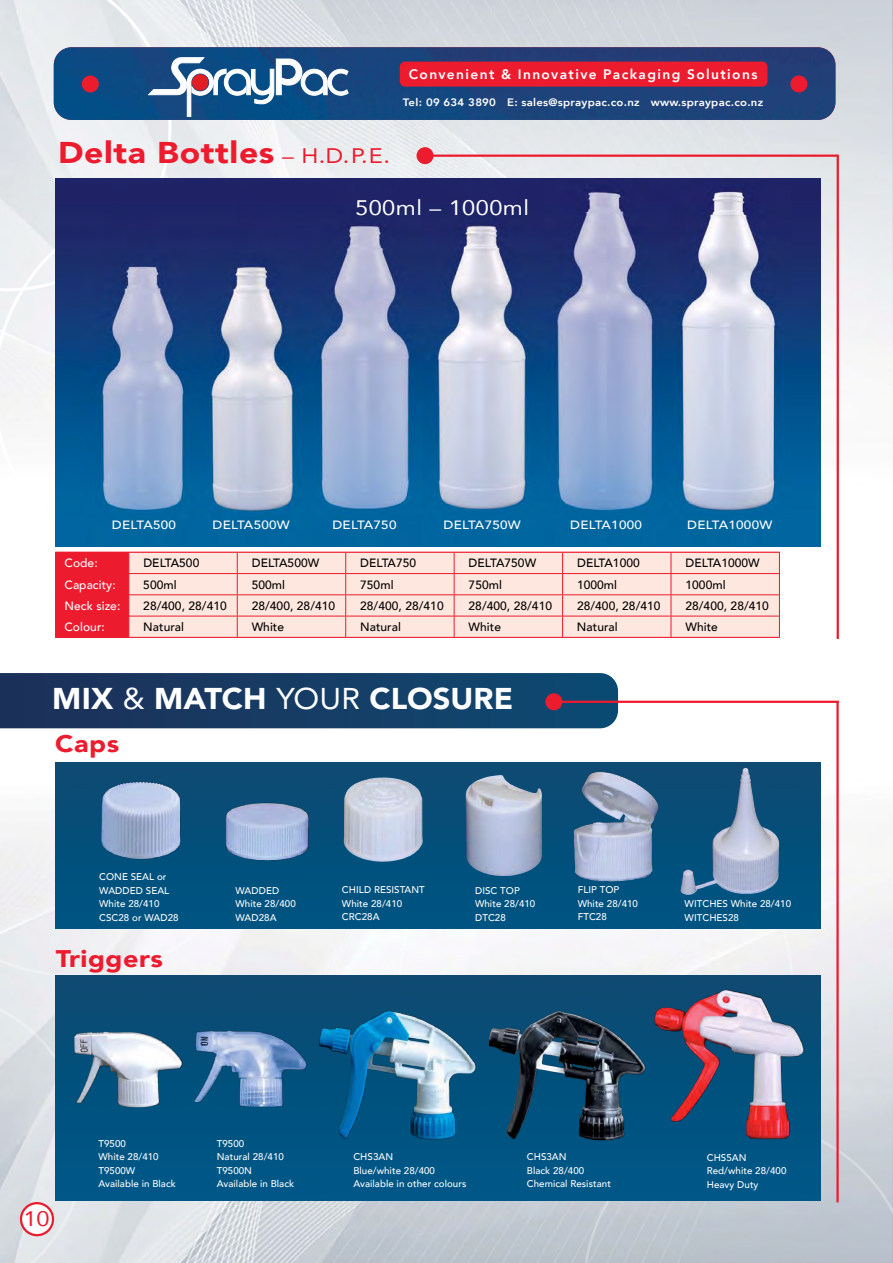
<style>
.page{position:relative;width:893px;height:1263px;background:#fff}
.page>*{position:absolute;margin:0;border:0;box-sizing:border-box;transform-origin:0 0}
.t1{font:900 30px "Avenir";letter-spacing:.02em;color:#ed1b2e;scale:1.12 1}
.t2{font:900 30px "Avenir";color:#fff}
.t3{font:900 24px "Avenir";letter-spacing:.02em;color:#ed1b2e;scale:1.12 1}
.t4{font:21px "Avenir";letter-spacing:.02em;color:#fff;scale:1.12 1}
.t5{font:21px "Avenir";color:#ed1b2e;scale:1.12 1}
.t6{font:800 13.8px "Avenir";letter-spacing:.105em;color:#fff}
.t7{font:500 12px "Avenir";letter-spacing:.005em;color:#000}
.t8{font:500 12px "Avenir";letter-spacing:.02em;color:#fff;scale:1.12 1}
.t9{font:500 12px "Avenir";letter-spacing:.02em;color:#fff}
.t10{font:800 10.8px "Avenir";letter-spacing:.02em;color:#fff;scale:1.06 1}
.t11{font:500 9.75px/13.5px "Avenir";letter-spacing:.005em;color:#fff}
.s1{font-weight:400;font-size:21px}
.s2{font-weight:400}
</style>
<div class="page">
<img style="left:0;top:854px;width:893px;height:409px">
<svg style="left:0;top:991px;width:86px;height:272px;background:#dbdfe3"></svg>
<svg style="left:0;top:728px;width:272px;height:249px"></svg>
<svg style="left:583px;top:1122px;width:310px;height:141px;background:#bfc6cf"></svg>
<img style="left:171px;top:0;width:722px;height:485px">
<svg style="left:0;top:0;width:171px;height:197px"></svg>
<svg style="left:0;top:197px;width:377px;height:355px"></svg>
<img style="left:55px;top:975px;width:766px;height:226px">
<img style="left:55px;top:762px;width:766px;height:166px">
<div style="left:21px;top:1203px;width:32px;height:32px;background:#fff;border-radius:50%"></div>
<div style="left:20px;top:1202px;width:34px;height:34px;border:2px solid #ed1b2e;border-radius:50%"></div>
<img style="left:465px;top:775px;width:77px;height:102px">
<img style="left:55px;top:178px;width:766px;height:368px">
<img style="left:97px;top:763px;width:93px;height:117px">
<img style="left:205px;top:779px;width:123px;height:95px">
<hr style="left:419px;top:155px;width:418px;height:2px;background:#ed1b2e">
<hr style="left:837px;top:155px;width:2px;height:484px;background:#ed1b2e">
<div style="left:418px;top:148px;width:14px;height:15px;background:#ed1b2e;border-radius:50%"></div>
<div style="left:416px;top:147px;width:18px;height:17px;border:2px solid #ed1b2e;border-radius:50%"></div>
<img style="left:54px;top:47px;width:781px;height:73px">
<div style="left:83px;top:77px;width:15px;height:14px;background:#ed1b2e;border-radius:50%"></div>
<div style="left:82px;top:76px;width:17px;height:17px;border:2px solid #ed1b2e;border-radius:50%"></div>
<div style="left:791px;top:77px;width:15px;height:14px;background:#ed1b2e;border-radius:50%"></div>
<div style="left:790px;top:75px;width:17px;height:17px;border:2px solid #ed1b2e;border-radius:50%"></div>
<svg style="left:148px;top:58px;width:200px;height:58px"></svg>
<div style="left:400px;top:62px;width:367px;height:25px;background:#ed1b2e;border-radius:5px"></div>
<svg style="left:0;top:673px;width:618px;height:55px;background:#163d65"></svg>
<hr style="left:556px;top:701px;width:283px;height:2px;background:#ed1b2e">
<hr style="left:836px;top:701px;width:3px;height:501px;background:#ed1b2e">
<div style="left:546px;top:694px;width:15px;height:15px;background:#ed1b2e;border-radius:50%"></div>
<div style="left:545px;top:693px;width:17px;height:17px;border:2px solid #ed1b2e;border-radius:50%"></div>
<img style="left:344px;top:777px;width:79px;height:85px">
<img style="left:680px;top:767px;width:99px;height:129px">
<div style="left:130px;top:553px;width:649px;height:84px;background:#fde7de"></div>
<hr style="left:129px;top:552px;width:108px;height:1px;background:#ed1b2e">
<hr style="left:237px;top:552px;width:109px;height:1px;background:#ed1b2e">
<hr style="left:346px;top:552px;width:108px;height:1px;background:#ed1b2e">
<hr style="left:454px;top:552px;width:109px;height:1px;background:#ed1b2e">
<hr style="left:563px;top:552px;width:108px;height:1px;background:#ed1b2e">
<hr style="left:671px;top:552px;width:109px;height:1px;background:#ed1b2e">
<hr style="left:129px;top:573px;width:108px;height:1px;background:#ed1b2e">
<hr style="left:237px;top:573px;width:109px;height:1px;background:#ed1b2e">
<hr style="left:346px;top:573px;width:108px;height:1px;background:#ed1b2e">
<hr style="left:454px;top:573px;width:109px;height:1px;background:#ed1b2e">
<hr style="left:563px;top:573px;width:108px;height:1px;background:#ed1b2e">
<hr style="left:671px;top:573px;width:109px;height:1px;background:#ed1b2e">
<hr style="left:129px;top:594px;width:108px;height:1px;background:#ed1b2e">
<hr style="left:237px;top:594px;width:109px;height:1px;background:#ed1b2e">
<hr style="left:346px;top:594px;width:108px;height:1px;background:#ed1b2e">
<hr style="left:454px;top:594px;width:109px;height:1px;background:#ed1b2e">
<hr style="left:563px;top:594px;width:108px;height:1px;background:#ed1b2e">
<hr style="left:671px;top:594px;width:109px;height:1px;background:#ed1b2e">
<hr style="left:129px;top:616px;width:108px;height:1px;background:#ed1b2e">
<div style="left:55px;top:552px;width:75px;height:85px;background:#ed1b2e"></div>
<hr style="left:237px;top:616px;width:109px;height:1px;background:#ed1b2e">
<svg style="left:237px;top:553px;width:1px;height:84px"></svg>
<hr style="left:346px;top:616px;width:108px;height:1px;background:#ed1b2e">
<svg style="left:345px;top:553px;width:1px;height:84px"></svg>
<hr style="left:454px;top:616px;width:109px;height:1px;background:#ed1b2e">
<svg style="left:454px;top:553px;width:1px;height:84px"></svg>
<hr style="left:563px;top:616px;width:108px;height:1px;background:#ed1b2e">
<svg style="left:562px;top:553px;width:1px;height:84px"></svg>
<hr style="left:671px;top:616px;width:109px;height:1px;background:#ed1b2e">
<svg style="left:671px;top:553px;width:1px;height:84px"></svg>
<svg style="left:779px;top:553px;width:1px;height:84px"></svg>
<hr style="left:55px;top:637px;width:74px;height:1px;background:#ed1b2e">
<hr style="left:129px;top:637px;width:108px;height:1px;background:#ed1b2e">
<hr style="left:237px;top:637px;width:109px;height:1px;background:#ed1b2e">
<hr style="left:346px;top:637px;width:108px;height:1px;background:#ed1b2e">
<hr style="left:454px;top:637px;width:109px;height:1px;background:#ed1b2e">
<hr style="left:563px;top:637px;width:108px;height:1px;background:#ed1b2e">
<hr style="left:671px;top:637px;width:109px;height:1px;background:#ed1b2e">
<img style="left:191px;top:1006px;width:118px;height:113px">
<img style="left:67px;top:1011px;width:116px;height:108px">
<img style="left:309px;top:967px;width:179px;height:186px">
<img style="left:646px;top:959px;width:191px;height:181px">
<img style="left:473px;top:982px;width:186px;height:169px">
<img style="left:573px;top:772px;width:79px;height:109px">
<h3 class="t6" style="left:409px;top:64px;width:350px">Convenient &amp; Innovative Packaging Solutions</h3>
<p class="t10" style="left:403px;top:94px;width:341px">Tel: 09 634 3890 E: sales@spraypac.co.nz www.spraypac.co.nz</p>
<h1 class="t1" style="left:58px;top:127px;width:298px">Delta Bottles <span class="s1">– H.D.P.E.</span></h1>
<h3 class="t4" style="left:355px;top:190px;width:157px">500ml – 1000ml</h3>
<p class="t8" style="left:112px;top:515px;width:59px">DELTA500</p>
<p class="t8" style="left:213px;top:515px;width:71px">DELTA500W</p>
<p class="t8" style="left:332px;top:515px;width:59px">DELTA750</p>
<p class="t8" style="left:443px;top:515px;width:71px">DELTA750W</p>
<p class="t8" style="left:570px;top:515px;width:66px">DELTA1000</p>
<p class="t8" style="left:687px;top:515px;width:77px">DELTA1000W</p>
<p class="t9" style="left:65px;top:553px;width:35px">Code:</p>
<p class="t7" style="left:252px;top:553px;width:69px">DELTA500W</p>
<p class="t7" style="left:469px;top:553px;width:69px">DELTA750W</p>
<p class="t7" style="left:685px;top:553px;width:76px">DELTA1000W</p>
<p class="t9" style="left:65px;top:574px;width:53px">Capacity:</p>
<p class="t7" style="left:143px;top:574px;width:35px">500ml</p>
<p class="t7" style="left:252px;top:574px;width:35px">500ml</p>
<p class="t7" style="left:360px;top:574px;width:35px">750ml</p>
<p class="t7" style="left:469px;top:574px;width:35px">750ml</p>
<p class="t7" style="left:577px;top:574px;width:42px">1000ml</p>
<p class="t7" style="left:685px;top:574px;width:42px">1000ml</p>
<p class="t9" style="left:64px;top:595px;width:57px">Neck size:</p>
<p class="t7" style="left:143px;top:595px;width:85px">28/400, 28/410</p>
<p class="t7" style="left:252px;top:595px;width:85px">28/400, 28/410</p>
<p class="t7" style="left:360px;top:595px;width:85px">28/400, 28/410</p>
<p class="t7" style="left:469px;top:595px;width:85px">28/400, 28/410</p>
<p class="t7" style="left:577px;top:595px;width:85px">28/400, 28/410</p>
<p class="t7" style="left:685px;top:595px;width:85px">28/400, 28/410</p>
<p class="t9" style="left:64px;top:616px;width:42px">Colour:</p>
<p class="t7" style="left:143px;top:616px;width:42px">Natural</p>
<p class="t7" style="left:252px;top:616px;width:34px">White</p>
<p class="t7" style="left:360px;top:616px;width:42px">Natural</p>
<p class="t7" style="left:469px;top:616px;width:34px">White</p>
<p class="t7" style="left:577px;top:616px;width:42px">Natural</p>
<p class="t7" style="left:685px;top:616px;width:34px">White</p>
<p class="t7" style="left:143px;top:553px;width:67px">DELTA500N</p>
<p class="t7" style="left:360px;top:553px;width:67px">DELTA750N</p>
<p class="t7" style="left:577px;top:553px;width:74px">DELTA1000N</p>
<p class="t7" style="left:721px;top:553px;width:33px">5 W</p>
<h1 class="t2" style="left:52px;top:673px;width:462px">MIX <span class="s2">&amp;</span> MATCH <span class="s2">YOUR</span> CLOSURE</h1>
<h2 class="t3" style="left:55px;top:723px;width:59px">Caps</h2>
<p class="t11" style="left:99px;top:870px;width:81px">CONE SEAL or<br>WADDED SEAL<br>White 28/410<br>CSC28 or WAD28</p>
<h2 class="t3" style="left:56px;top:938px;width:97px">Triggers</h2>
<p class="t11" style="left:235px;top:883px;width:62px">WADDED<br>White 28/400<br>WAD28A</p>
<p class="t11" style="left:342px;top:883px;width:84px">CHILD RESISTANT<br>White 28/410<br>CRC28A</p>
<p class="t11" style="left:475px;top:883px;width:62px">DISC TOP<br>White 28/410<br>DTC28</p>
<p class="t11" style="left:578px;top:883px;width:62px">FLIP TOP<br>White 28/410<br>FTC28</p>
<p class="t11" style="left:685px;top:896px;width:108px">WITCHES White 28/410<br>WITCHES28</p>
<h3 class="t5" style="left:23px;top:1202px;width:25px">10</h3>
<p class="t11" style="left:98px;top:1136px;width:79px">T9500<br>White 28/410<br>T9500W<br>Available in Black</p>
<p class="t11" style="left:217px;top:1136px;width:79px">T9500<br>Natural 28/410<br>T9500N<br>Available in Black</p>
<p class="t11" style="left:353px;top:1149px;width:115px">CHS3AN<br>Blue/white 28/400<br>Available in other colours</p>
<p class="t11" style="left:527px;top:1149px;width:86px">CHS3AN<br>Black 28/400<br>Chemical Resistant</p>
<p class="t11" style="left:707px;top:1150px;width:81px">CHS5AN<br>Red/white 28/400<br>Heavy Duty</p>
</div>
